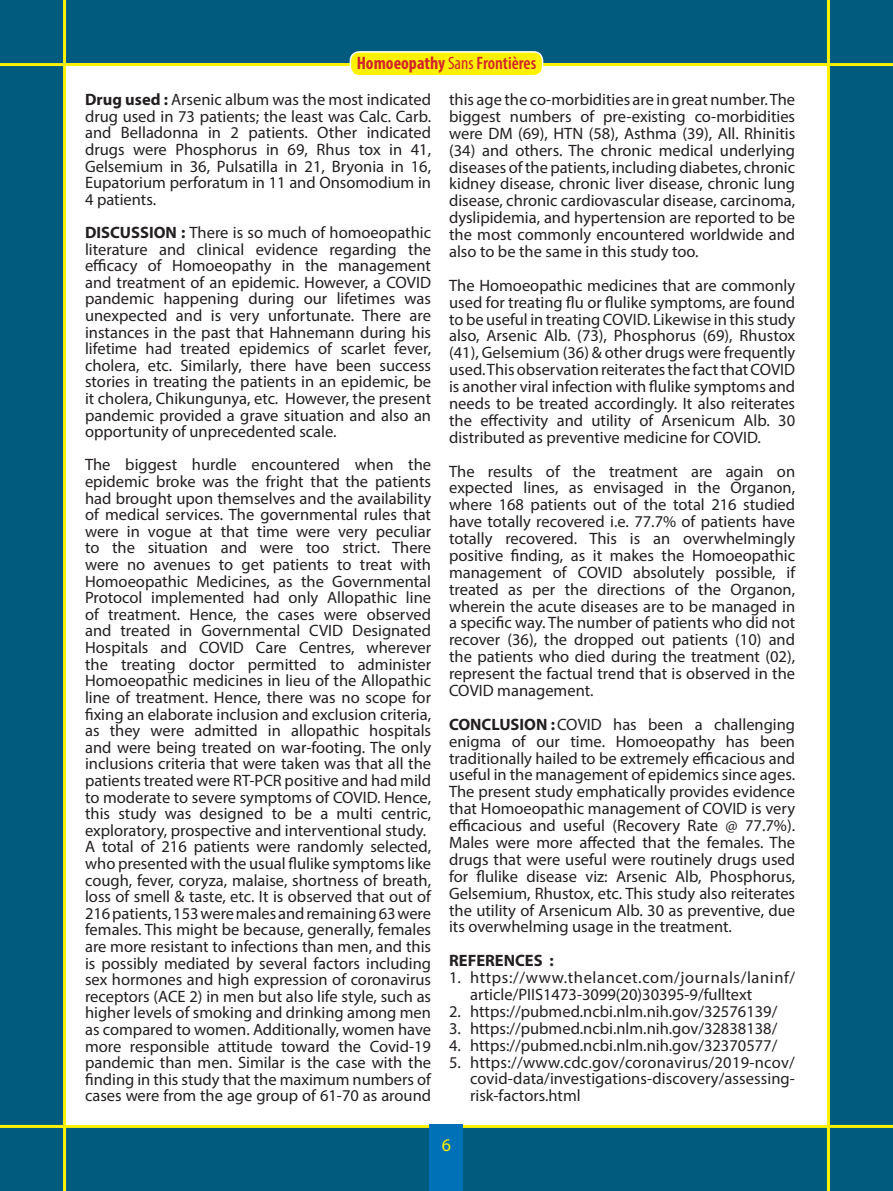
<style>
.page{position:relative;width:893px;height:1191px;background:#005b7f}
.page>*{position:absolute;margin:0;border:0;box-sizing:border-box;transform-origin:0 0}
.t1{font:700 condensed 18px "Myriad Pro";color:#d1232a}
.t2{font:18px "Myriad Pro";color:#fff101}
.t3{font:16.5px/16.6px "Myriad Pro";color:#231f20;text-align:justify}
.t4{font:16.5px/17px "Myriad Pro";letter-spacing:.03em;color:#231f20}
.t5{font:700 16.5px "Myriad Pro";color:#231f20}
.s1{font-weight:400}
.s2{font-weight:600}
.s3{font-weight:700}
</style>
<div class="page">
<div style="left:64px;top:64px;width:765px;height:1063px;background:#fff"></div>
<hr style="left:63px;top:0;width:3px;height:1191px;background:#fff101">
<hr style="left:827px;top:0;width:3px;height:1191px;background:#fff101">
<hr style="left:0;top:63px;width:893px;height:3px;background:#fff101">
<hr style="left:0;top:1125px;width:893px;height:3px;background:#fff101">
<div style="left:430px;top:1124px;width:33px;height:67px;background:#0071b7"></div>
<div style="left:350px;top:52px;width:193px;height:24px;background:#fff101;border-radius:9px"></div>
<div style="left:350px;top:51px;width:193px;height:25px;border:2px solid #fff;border-radius:9px"></div>
<p class="t1" style="left:357px;top:52px;width:181px">Homoeopathy <span class="s1">Sans</span> <span class="s2">Frontières</span></p>
<p class="t3" style="left:85px;top:91px;width:348px"><span class="s3">Drug used :</span> Arsenic album was the most indicated drug used in 73 patients; the least was Calc. Carb. and Belladonna in 2 patients. Other indicated drugs were Phosphorus in 69, Rhus tox in 41, Gelsemium in 36, Pulsatilla in 21, Bryonia in 16, Eupatorium perforatum in 11 and Onsomodium in 4 patients.</p>
<p class="t3" style="left:85px;top:224px;width:348px"><span class="s3">DISCUSSION :</span> There is so much of homoeopathic literature and clinical evidence regarding the efficacy of Homoeopathy in the management and treatment of an epidemic. However, a COVID pandemic happening during our lifetimes was unexpected and is very unfortunate. There are instances in the past that Hahnemann during his lifetime had treated epidemics of scarlet fever, cholera, etc. Similarly, there have been success stories in treating the patients in an epidemic, be it cholera, Chikungunya, etc. However, the present pandemic provided a grave situation and also an opportunity of unprecedented scale.</p>
<p class="t3" style="left:85px;top:456px;width:348px;text-align:left">The biggest hurdle encountered when the epidemic broke was the fright that the patients had brought upon themselves and the availability of medical services. The governmental rules that were in vogue at that time were very peculiar to the situation and were too strict. There were no avenues to get patients to treat with Homoeopathic Medicines, as the Governmental Protocol implemented had only Allopathic line of treatment. Hence, the cases were observed and treated in Governmental CVID Designated Hospitals and COVID Care Centres, wherever the treating doctor permitted to administer Homoeopathic medicines in lieu of the Allopathic line of treatment. Hence, there was no scope for fixing an elaborate inclusion and exclusion criteria, as they were admitted in allopathic hospitals and were being treated on war-footing. The only inclusions criteria that were taken was that all the patients treated were RT-PCR positive and had mild to moderate to severe symptoms of COVID. Hence, this study was designed to be a multi centric, exploratory, prospective and interventional study.<br>A total of 216 patients were randomly selected, who presented with the usual flulike symptoms like cough, fever, coryza, malaise, shortness of breath, loss of smell &amp; taste, etc. It is observed that out of 216 patients, 153 were males and remaining 63 were females. This might be because, generally, females are more resistant to infections than men, and this is possibly mediated by several factors including sex hormones and high expression of coronavirus receptors (ACE 2) in men but also life style, such as higher levels of smoking and drinking among men as compared to women. Additionally, women have more responsible attitude toward the Covid-19 pandemic than men. Similar is the case with the finding in this study that the maximum numbers of cases were from the age group of 61-70 as around</p>
<p class="t3" style="left:449px;top:91px;width:348px">this age the co-morbidities are in great number. The biggest numbers of pre-existing co-morbidities were DM (69), HTN (58), Asthma (39), All. Rhinitis (34) and others. The chronic medical underlying diseases of the patients, including diabetes, chronic kidney disease, chronic liver disease, chronic lung disease, chronic cardiovascular disease, carcinoma, dyslipidemia, and hypertension are reported to be the most commonly encountered worldwide and also to be the same in this study too.</p>
<p class="t3" style="left:449px;top:276px;width:348px">The Homoeopathic medicines that are commonly used for treating flu or flulike symptoms, are found to be useful in treating COVID. Likewise in this study also, Arsenic Alb. (73), Phosphorus (69), Rhustox (41), Gelsemium (36) &amp; other drugs were frequently used. This observation reiterates the fact that COVID is another viral infection with flulike symptoms and needs to be treated accordingly. It also reiterates the effectivity and utility of Arsenicum Alb. 30 distributed as preventive medicine for COVID.</p>
<p class="t3" style="left:449px;top:462px;width:348px">The results of the treatment are again on expected lines, as envisaged in the Organon, where 168 patients out of the total 216 studied have totally recovered i.e. 77.7% of patients have totally recovered. This is an overwhelmingly positive finding, as it makes the Homoeopathic management of COVID absolutely possible, if treated as per the directions of the Organon, wherein the acute diseases are to be managed in a specific way. The number of patients who did not recover (36), the dropped out patients (10) and the patients who died during the treatment (02), represent the factual trend that is observed in the COVID management.</p>
<p class="t3" style="left:449px;top:715px;width:348px"><span class="s3">CONCLUSION :</span>COVID has been a challenging enigma of our time. Homoeopathy has been traditionally hailed to be extremely efficacious and useful in the management of epidemics since ages.<br>The present study emphatically provides evidence that Homoeopathic management of COVID is very efficacious and useful (Recovery Rate @ 77.7%).<br>Males were more affected that the females. The drugs that were useful were routinely drugs used for flulike disease viz: Arsenic Alb, Phosphorus, Gelsemium, Rhustox, etc. This study also reiterates the utility of Arsenicum Alb. 30 as preventive, due its overwhelming usage in the treatment.</p>
<p class="t5" style="left:449px;top:950px;width:106px">REFERENCES :</p>
<p class="t4" style="left:470px;top:968px;width:327px;text-indent:-21px">1. https://www.thelancet.com/journals/laninf/ article/PIIS1473-3099(20)30395-9/fulltext</p>
<p class="t3" style="left:449px;top:1002px;width:330px">2. https://pubmed.ncbi.nlm.nih.gov/32576139/</p>
<p class="t3" style="left:449px;top:1019px;width:330px">3. https://pubmed.ncbi.nlm.nih.gov/32838138/</p>
<p class="t3" style="left:449px;top:1036px;width:330px">4. https://pubmed.ncbi.nlm.nih.gov/32370577/</p>
<p class="t3" style="left:470px;top:1053px;width:326px;text-indent:-21px">5. https://www.cdc.gov/coronavirus/2019-ncov/ covid-data/investigations-discovery/assessing&shy;risk-factors.html</p>
<p class="t2" style="left:442px;top:1134px;width:11px">6</p>
</div>
